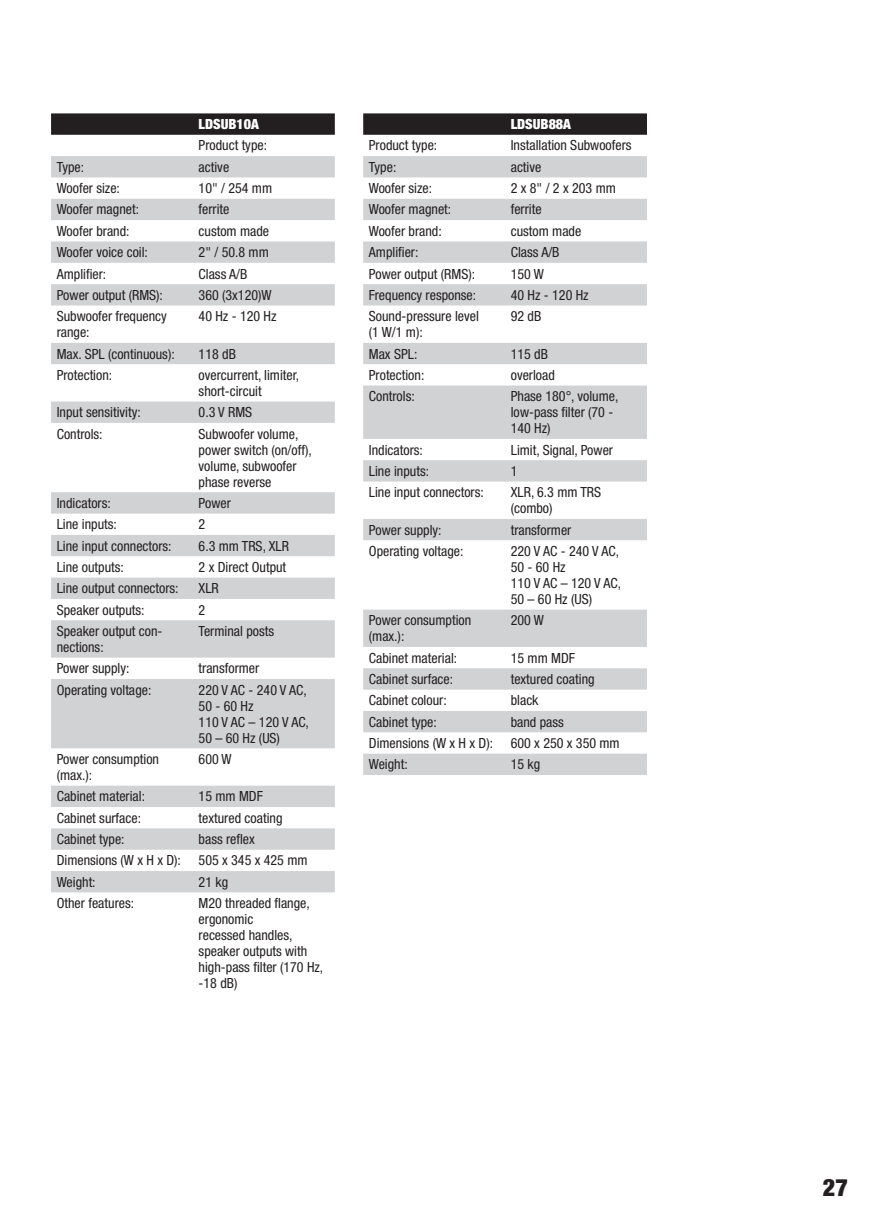
<style>
.page{position:relative;width:874px;height:1225px;background:#fff}
.page>*{position:absolute;margin:0;border:0;box-sizing:border-box;transform-origin:0 0}
.t1{font:900 condensed 24px "Helvetica Neue LT Pro";color:#231f20}
.t2{font:condensed 14px/16px "Helvetica Neue LT Pro";color:#231f20}
.t3{font:900 condensed 14px "Helvetica Neue LT Pro";color:#fff}
</style>
<div class="page">
<svg style="left:363px;top:113px;width:283px;height:22px;background:#292526"></svg>
<svg style="left:363px;top:156px;width:283px;height:619px"></svg>
<svg style="left:51px;top:113px;width:283px;height:22px;background:#292526"></svg>
<svg style="left:51px;top:156px;width:283px;height:736px"></svg>
<p class="t3" style="left:198px;top:116px;width:62px">LDSUB10A</p>
<p class="t2" style="left:198px;top:137px;width:70px">Product type:</p>
<p class="t2" style="left:57px;top:159px;width:29px">Type:</p>
<p class="t2" style="left:198px;top:159px;width:32px">active</p>
<p class="t2" style="left:57px;top:180px;width:65px">Woofer size:</p>
<p class="t2" style="left:198px;top:180px;width:75px">10" / 254 mm</p>
<p class="t2" style="left:57px;top:201px;width:84px">Woofer magnet:</p>
<p class="t2" style="left:198px;top:201px;width:32px">ferrite</p>
<p class="t2" style="left:57px;top:223px;width:74px">Woofer brand:</p>
<p class="t2" style="left:198px;top:223px;width:72px">custom made</p>
<p class="t2" style="left:57px;top:244px;width:93px">Woofer voice coil:</p>
<p class="t2" style="left:198px;top:244px;width:72px">2" / 50.8 mm</p>
<p class="t2" style="left:57px;top:265px;width:51px">Amplifier:</p>
<p class="t2" style="left:198px;top:265px;width:50px">Class A/B</p>
<p class="t2" style="left:57px;top:287px;width:108px">Power output (RMS):</p>
<p class="t2" style="left:198px;top:287px;width:74px">360 (3x120)W</p>
<p class="t2" style="left:57px;top:308px;width:111px">Subwoofer frequency range:</p>
<p class="t2" style="left:198px;top:308px;width:79px">40 Hz - 120 Hz</p>
<p class="t2" style="left:57px;top:345px;width:119px">Max. SPL (continuous):</p>
<p class="t2" style="left:198px;top:345px;width:39px">118 dB</p>
<p class="t2" style="left:57px;top:367px;width:57px">Protection:</p>
<p class="t2" style="left:198px;top:367px;width:102px">overcurrent, limiter, short-circuit</p>
<p class="t2" style="left:57px;top:404px;width:85px">Input sensitivity:</p>
<p class="t2" style="left:198px;top:404px;width:55px">0.3 V RMS</p>
<p class="t2" style="left:57px;top:425px;width:47px">Controls:</p>
<p class="t2" style="left:198px;top:425px;width:114px">Subwoofer volume, power switch (on/off), volume, subwoofer phase reverse</p>
<p class="t2" style="left:57px;top:495px;width:56px">Indicators:</p>
<p class="t2" style="left:198px;top:495px;width:34px">Power</p>
<p class="t2" style="left:57px;top:516px;width:62px">Line inputs:</p>
<p class="t2" style="left:198px;top:516px;width:8px">2</p>
<p class="t2" style="left:57px;top:537px;width:116px">Line input connectors:</p>
<p class="t2" style="left:198px;top:537px;width:92px">6.3 mm TRS, XLR</p>
<p class="t2" style="left:57px;top:559px;width:69px">Line outputs:</p>
<p class="t2" style="left:198px;top:559px;width:89px">2 x Direct Output</p>
<p class="t2" style="left:57px;top:580px;width:123px">Line output connectors:</p>
<p class="t2" style="left:198px;top:580px;width:22px">XLR</p>
<p class="t2" style="left:57px;top:601px;width:89px">Speaker outputs:</p>
<p class="t2" style="left:198px;top:601px;width:8px">2</p>
<p class="t2" style="left:57px;top:623px;width:107px">Speaker output con&shy;nections:</p>
<p class="t2" style="left:198px;top:623px;width:77px">Terminal posts</p>
<p class="t2" style="left:57px;top:660px;width:74px">Power supply:</p>
<p class="t2" style="left:198px;top:660px;width:62px">transformer</p>
<p class="t2" style="left:57px;top:681px;width:96px">Operating voltage:</p>
<p class="t2" style="left:198px;top:681px;width:112px">220 V AC - 240 V AC,<br>50 - 60 Hz<br>110 V AC – 120 V AC,<br>50 – 60 Hz (US)</p>
<p class="t2" style="left:57px;top:751px;width:104px">Power consumption (max.):</p>
<p class="t2" style="left:198px;top:751px;width:35px">600 W</p>
<p class="t2" style="left:57px;top:788px;width:90px">Cabinet material:</p>
<p class="t2" style="left:198px;top:788px;width:66px">15 mm MDF</p>
<p class="t2" style="left:57px;top:809px;width:86px">Cabinet surface:</p>
<p class="t2" style="left:198px;top:809px;width:85px">textured coating</p>
<p class="t2" style="left:57px;top:831px;width:69px">Cabinet type:</p>
<p class="t2" style="left:198px;top:831px;width:58px">bass reflex</p>
<p class="t2" style="left:57px;top:852px;width:126px">Dimensions (W x H x D):</p>
<p class="t2" style="left:198px;top:852px;width:110px">505 x 345 x 425 mm</p>
<p class="t2" style="left:57px;top:873px;width:40px">Weight:</p>
<p class="t2" style="left:198px;top:873px;width:31px">21 kg</p>
<p class="t2" style="left:57px;top:895px;width:79px">Other features:</p>
<p class="t2" style="left:198px;top:895px;width:126px">M20 threaded flange, ergonomic<br>recessed handles, speaker outputs with high-pass filter (170 Hz, -18 dB)</p>
<p class="t3" style="left:510px;top:116px;width:62px">LDSUB88A</p>
<p class="t2" style="left:369px;top:137px;width:70px">Product type:</p>
<p class="t2" style="left:510px;top:137px;width:122px">Installation Subwoofers</p>
<p class="t2" style="left:369px;top:159px;width:29px">Type:</p>
<p class="t2" style="left:510px;top:159px;width:32px">active</p>
<p class="t2" style="left:369px;top:180px;width:65px">Woofer size:</p>
<p class="t2" style="left:510px;top:180px;width:107px">2 x 8" / 2 x 203 mm</p>
<p class="t2" style="left:369px;top:201px;width:84px">Woofer magnet:</p>
<p class="t2" style="left:510px;top:201px;width:32px">ferrite</p>
<p class="t2" style="left:369px;top:223px;width:74px">Woofer brand:</p>
<p class="t2" style="left:510px;top:223px;width:72px">custom made</p>
<p class="t2" style="left:369px;top:244px;width:51px">Amplifier:</p>
<p class="t2" style="left:510px;top:244px;width:50px">Class A/B</p>
<p class="t2" style="left:369px;top:265px;width:108px">Power output (RMS):</p>
<p class="t2" style="left:510px;top:265px;width:35px">150 W</p>
<p class="t2" style="left:369px;top:287px;width:109px">Frequency response:</p>
<p class="t2" style="left:510px;top:287px;width:79px">40 Hz - 120 Hz</p>
<p class="t2" style="left:369px;top:308px;width:111px">Sound-pressure level (1 W/1 m):</p>
<p class="t2" style="left:510px;top:308px;width:32px">92 dB</p>
<p class="t2" style="left:369px;top:345px;width:50px">Max SPL:</p>
<p class="t2" style="left:510px;top:345px;width:39px">115 dB</p>
<p class="t2" style="left:369px;top:367px;width:57px">Protection:</p>
<p class="t2" style="left:510px;top:367px;width:46px">overload</p>
<p class="t2" style="left:369px;top:388px;width:47px">Controls:</p>
<p class="t2" style="left:510px;top:388px;width:109px">Phase 180°, volume, low-pass filter (70 -<br>140 Hz)</p>
<p class="t2" style="left:369px;top:441px;width:56px">Indicators:</p>
<p class="t2" style="left:510px;top:441px;width:104px">Limit, Signal, Power</p>
<p class="t2" style="left:369px;top:463px;width:62px">Line inputs:</p>
<p class="t2" style="left:510px;top:463px;width:8px">1</p>
<p class="t2" style="left:369px;top:484px;width:116px">Line input connectors:</p>
<p class="t2" style="left:510px;top:484px;width:92px">XLR, 6.3 mm TRS (combo)</p>
<p class="t2" style="left:369px;top:521px;width:74px">Power supply:</p>
<p class="t2" style="left:510px;top:521px;width:62px">transformer</p>
<p class="t2" style="left:369px;top:543px;width:96px">Operating voltage:</p>
<p class="t2" style="left:510px;top:543px;width:112px">220 V AC - 240 V AC,<br>50 - 60 Hz<br>110 V AC – 120 V AC,<br>50 – 60 Hz (US)</p>
<p class="t2" style="left:369px;top:612px;width:104px">Power consumption (max.):</p>
<p class="t2" style="left:510px;top:612px;width:35px">200 W</p>
<p class="t2" style="left:369px;top:649px;width:90px">Cabinet material:</p>
<p class="t2" style="left:510px;top:649px;width:66px">15 mm MDF</p>
<p class="t2" style="left:369px;top:671px;width:86px">Cabinet surface:</p>
<p class="t2" style="left:510px;top:671px;width:85px">textured coating</p>
<p class="t2" style="left:369px;top:692px;width:79px">Cabinet colour:</p>
<p class="t2" style="left:510px;top:692px;width:29px">black</p>
<p class="t2" style="left:369px;top:713px;width:69px">Cabinet type:</p>
<p class="t2" style="left:510px;top:713px;width:55px">band pass</p>
<p class="t2" style="left:369px;top:735px;width:126px">Dimensions (W x H x D):</p>
<p class="t2" style="left:510px;top:735px;width:110px">600 x 250 x 350 mm</p>
<p class="t2" style="left:369px;top:756px;width:40px">Weight:</p>
<p class="t2" style="left:510px;top:756px;width:31px">15 kg</p>
<h1 class="t1" style="left:822px;top:1172px;width:26px">27</h1>
</div>
